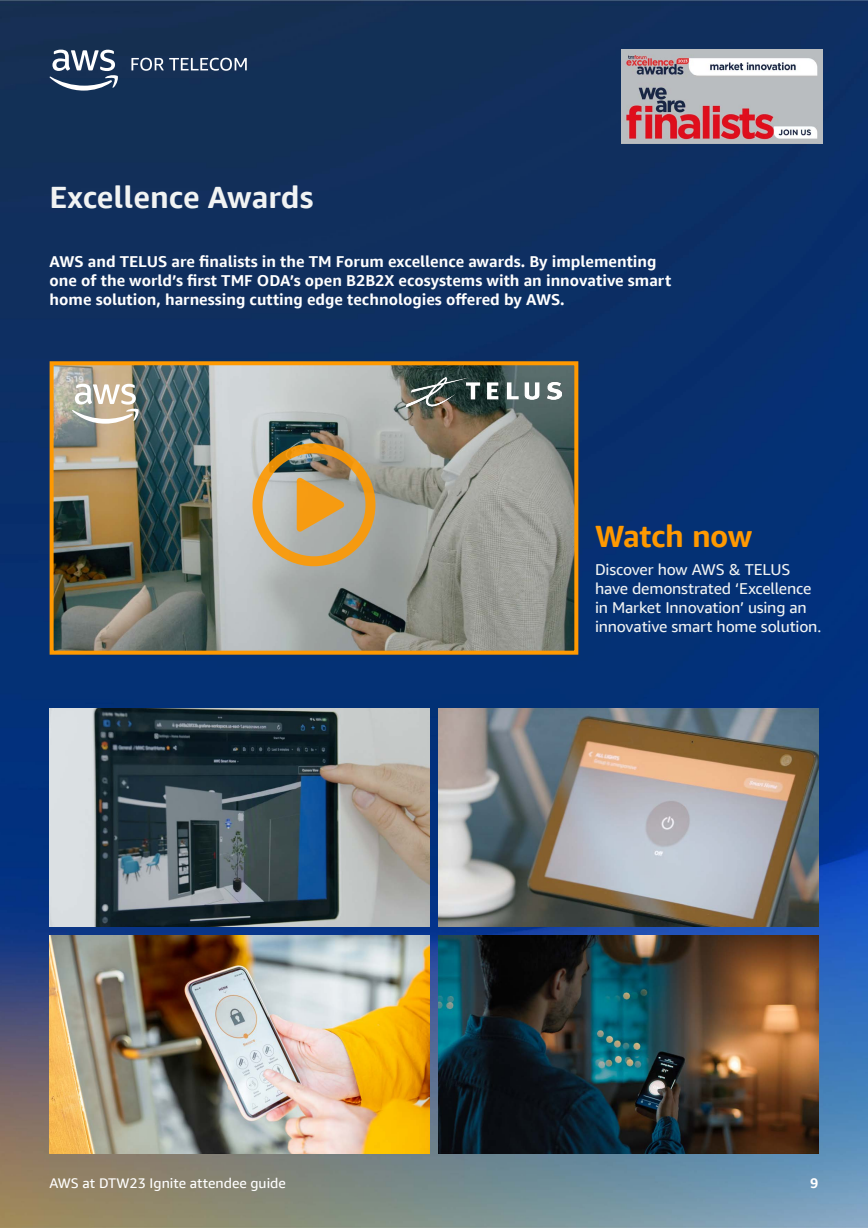
<style>
.page{position:relative;width:868px;height:1228px;background:#fff}
.page>*{position:absolute;margin:0;border:0;box-sizing:border-box;transform-origin:0 0}
.t1{font:700 30.8px "Amazon Ember Display";color:#f1f3f3}
.t2{font:700 30.8px "Amazon Ember Display";letter-spacing:-.02em;color:#f90}
.t3{font:700 15.75px/18.9px "Amazon Ember Display";color:#fff}
.t4{font:15.75px/18.9px "Amazon Ember Display";letter-spacing:-.015em;color:#f1f3f3}
.t5{font:14px "Amazon Ember Display";color:#fff}
.t6{font:700 14px "Amazon Ember Display";color:#fff}
</style>
<div class="page">
<img style="left:0;top:0;width:868px;height:1228px">
<img style="left:621px;top:50px;width:202px;height:94px">
<img style="left:50px;top:709px;width:380px;height:217px">
<img style="left:438px;top:709px;width:380px;height:217px">
<img style="left:50px;top:935px;width:380px;height:218px">
<img style="left:438px;top:935px;width:380px;height:218px">
<svg style="left:49px;top:50px;width:70px;height:41px"></svg>
<svg style="left:131px;top:58px;width:116px;height:13px"></svg>
<img style="left:55px;top:366px;width:518px;height:284px">
<div style="left:50px;top:361px;width:528px;height:294px;border:4px solid #f90"></div>
<svg style="left:252px;top:443px;width:123px;height:123px;background:#bea374"></svg>
<img style="left:406px;top:377px;width:156px;height:31px">
<svg style="left:72px;top:384px;width:67px;height:40px"></svg>
<h1 class="t1" style="left:50px;top:177px;width:265px">Excellence Awards</h1>
<p class="t3" style="left:50px;top:252px;width:623px">AWS and TELUS are finalists in the TM Forum excellence awards. By implementing one of the world’s first TMF ODA’s open B2B2X ecosystems with an innovative smart home solution, harnessing cutting edge technologies offered by AWS.</p>
<h1 class="t2" style="left:595px;top:517px;width:159px">Watch now</h1>
<p class="t4" style="left:595px;top:560px;width:228px">Discover how AWS &amp; TELUS have demonstrated ‘Excellence in Market Innovation’ using an innovative smart home solution.</p>
<p class="t5" style="left:50px;top:1175px;width:238px">AWS at DTW23 Ignite attendee guide</p>
<p class="t6" style="left:810px;top:1175px;width:10px">9</p>
</div>
